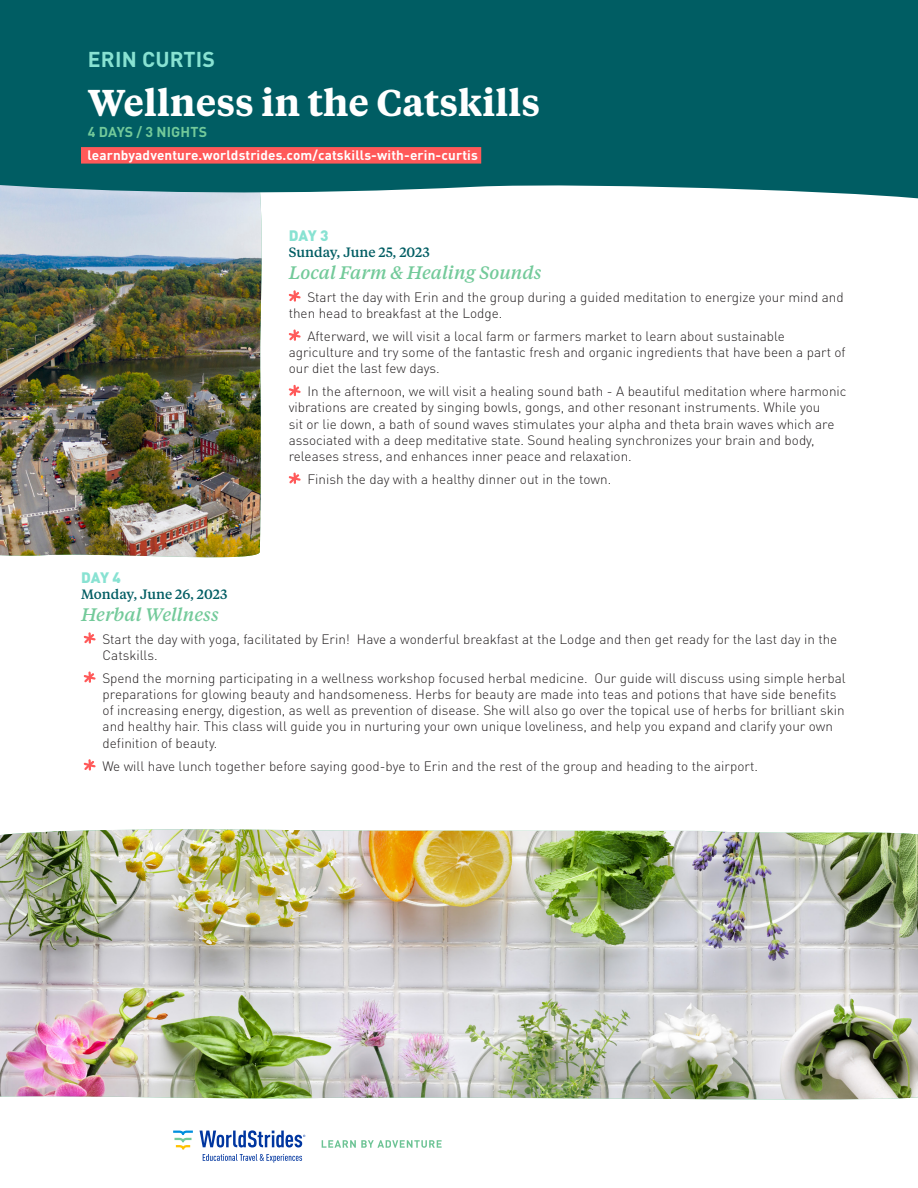
<style>
.page{position:relative;width:918px;height:1188px;background:#fff}
.page>*{position:absolute;margin:0;border:0;box-sizing:border-box;transform-origin:0 0}
.t1{font:600 37.2px "Tiempos Text";color:#fff}
.t2{font:700 21.3px "DIN Pro";letter-spacing:.01em;color:#88e2d2}
.t3{font:italic 500 18px "Tiempos Text";color:#73ca9a}
.day{font:900 15px "DIN Pro";letter-spacing:-.02em;color:#88e2d2}
.t4{font:700 14.1px "DIN Pro";letter-spacing:.005em;color:#73ca9a}
.body{font:300 13.5px/16.2px "DIN Pro";color:#231f20}
.t5{font:700 13.5px "DIN Pro";letter-spacing:.01em;color:#fff}
.date{font:500 13.5px "Tiempos Text";color:#005d63}
</style>
<div class="page">
<img style="left:0;top:203px;width:262px;height:355px">
<img style="left:0;top:829px;width:918px;height:271px">
<svg style="left:0;top:0;width:918px;height:203px;fill:#005d63"></svg>
<svg style="left:288px;top:290px;width:13px;height:12px"></svg>
<svg style="left:288px;top:329px;width:13px;height:12px"></svg>
<svg style="left:288px;top:384px;width:13px;height:12px"></svg>
<svg style="left:288px;top:472px;width:13px;height:12px"></svg>
<svg style="left:83px;top:632px;width:13px;height:12px"></svg>
<svg style="left:83px;top:671px;width:13px;height:12px"></svg>
<svg style="left:83px;top:759px;width:13px;height:12px"></svg>
<svg style="left:173px;top:1131px;width:20px;height:19px"></svg>
<svg style="left:203px;top:1154px;width:99px;height:9px"></svg>
<svg style="left:200px;top:1130px;width:105px;height:17px"></svg>
<svg style="left:322px;top:1140px;width:120px;height:8px"></svg>
<div style="left:81px;top:147px;width:400px;height:17px;background:#ff5959"></div>
<p class="t2" style="left:88px;top:43px;width:129px">ERIN CURTIS</p>
<p class="t1" style="left:88px;top:77px;width:454px">Wellness in the Catskills</p>
<p class="t4" style="left:88px;top:121px;width:121px">4 DAYS / 3 NIGHTS</p>
<p class="t5" style="left:88px;top:144px;width:392px">learnbyadventure.worldstrides.com/catskills-with-erin-curtis</p>
<p class="day" style="left:289px;top:224px;width:41px">DAY 3</p>
<p class="date" style="left:289px;top:243px;width:143px">Sunday, June 25, 2023</p>
<p class="t3" style="left:289px;top:260px;width:255px">Local Farm &amp; Healing Sounds</p>
<p class="body" style="left:289px;top:288px;width:556px;text-indent:19px">Start the day with Erin and the group during a guided meditation to energize your mind and then head to breakfast at the Lodge.</p>
<p class="body" style="left:289px;top:327px;width:559px;text-indent:19px">Afterward, we will visit a local farm or farmers market to learn about sustainable agriculture and try some of the fantastic fresh and organic ingredients that have been a part of our diet the last few days.</p>
<p class="body" style="left:289px;top:382px;width:559px;text-indent:19px">In the afternoon, we will visit a healing sound bath - A beautiful meditation where harmonic vibrations are created by singing bowls, gongs, and other resonant instruments. While you<br>sit or lie down, a bath of sound waves stimulates your alpha and theta brain waves which are associated with a deep meditative state. Sound healing synchronizes your brain and body, releases stress, and enhances inner peace and relaxation.</p>
<p class="body" style="left:307px;top:470px;width:305px">Finish the day with a healthy dinner out in the town.</p>
<p class="day" style="left:81px;top:566px;width:41px">DAY 4</p>
<p class="date" style="left:81px;top:585px;width:148px">Monday, June 26, 2023</p>
<p class="t3" style="left:81px;top:602px;width:139px">Herbal Wellness</p>
<p class="body" style="left:102px;top:630px;width:736px">Start the day with yoga, facilitated by Erin! Have a wonderful breakfast at the Lodge and then get ready for the last day in the<br>Catskills.</p>
<p class="body" style="left:102px;top:669px;width:745px">Spend the morning participating in a wellness workshop focused herbal medicine. Our guide will discuss using simple herbal preparations for glowing beauty and handsomeness. Herbs for beauty are made into teas and potions that have side benefits of increasing energy, digestion, as well as prevention of disease. She will also go over the topical use of herbs for brilliant skin and healthy hair. This class will guide you in nurturing your own unique loveliness, and help you expand and clarify your own definition of beauty.</p>
<p class="body" style="left:102px;top:757px;width:657px">We will have lunch together before saying good-bye to Erin and the rest of the group and heading to the airport.</p>
</div>
